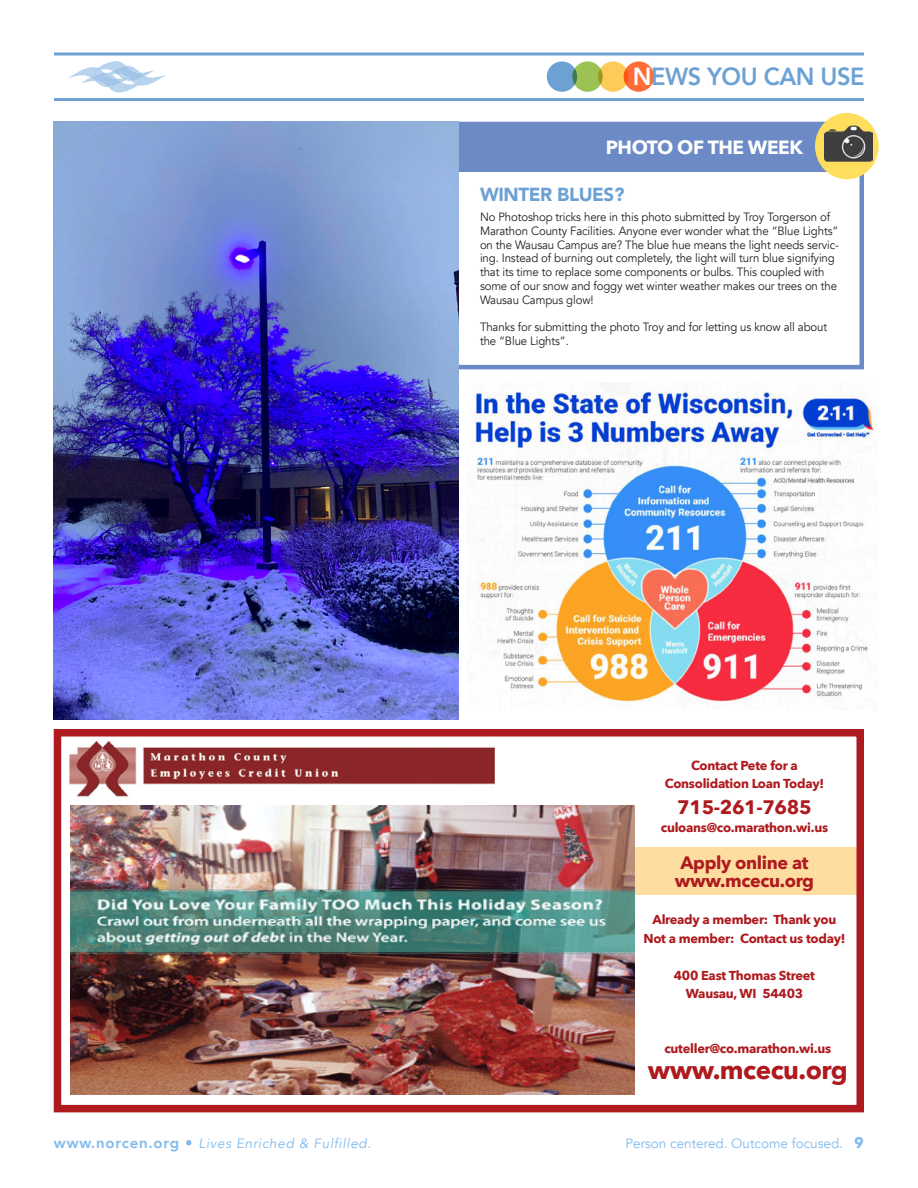
<style>
.page{position:relative;width:918px;height:1188px;background:#fff}
.page>*{position:absolute;margin:0;border:0;box-sizing:border-box;transform-origin:0 0}
._1-Header{font:700 25.8px "Avenir Next";letter-spacing:-.02em;color:#ae1a1e}
.t1{font:800 24.75px "Avenir";letter-spacing:-.02em;color:#6da1d4;scale:.95 1}
._1-Header-2{font:700 19.5px "Avenir Next";letter-spacing:-.02em;color:#ae1a1e}
._1-Header-3{font:700 19.05px "Avenir Next";letter-spacing:-.02em;color:#fff}
._1-Header-4{font:900 18.75px "Avenir";letter-spacing:-.02em;color:#6da1d4}
._1-Header-5{font:700 18px/18.5px "Avenir Next";letter-spacing:-.02em;color:#ae1a1e;text-align:center}
.t2{font:italic 13.5px "Avenir";letter-spacing:.05em;color:#7fb9ee}
.t3{font:13.5px "Avenir";color:#7fb9ee}
._1-Header-6{font:700 12.9px/18.5px "Avenir Next";letter-spacing:-.02em;color:#ae1a1e;text-align:center}
._3-BodyCopy{font:12px/13.8px "Avenir";letter-spacing:-.01em;color:#231f20;scale:.95 1}
.s1{color:#fff}
.s2{font-weight:800;font-style:normal;font-size:15px}
.s3{font-family:"Avenir Next";font-weight:700;font-size:15px}
</style>
<div class="page">
<svg style="left:69px;top:61px;width:96px;height:31px"></svg>
<svg style="left:54px;top:52px;width:810px;height:4px;background:#91b8de"></svg>
<hr style="left:54px;top:98px;width:810px;height:3px;background:#6da1d4">
<div style="left:624px;top:61px;width:30px;height:31px;background:#ff6c37;border-radius:50%"></div>
<div style="left:598px;top:61px;width:30px;height:31px;background:#feca5a;border-radius:50%"></div>
<div style="left:572px;top:61px;width:31px;height:31px;background:#9bc253;border-radius:50%"></div>
<div style="left:547px;top:61px;width:30px;height:31px;background:#6da1d4;border-radius:50%"></div>
<div style="left:624px;top:848px;width:240px;height:47px;background:#fedda1"></div>
<img style="left:472px;top:388px;width:403px;height:316px">
<svg style="left:53px;top:119px;width:811px;height:253px"></svg>
<div style="left:459px;top:124px;width:367px;height:47px;background:#6c8bc6"></div>
<div style="left:815px;top:113px;width:64px;height:66px;background:#ffde5d;border-radius:50%"></div>
<img style="left:824px;top:120px;width:48px;height:48px">
<img style="left:54px;top:122px;width:405px;height:597px">
<img style="left:69px;top:740px;width:426px;height:57px">
<div style="left:54px;top:729px;width:810px;height:383px;border:8px solid #ae1a1e"></div>
<img style="left:70px;top:805px;width:564px;height:289px">
<h2 class="t1" style="left:633px;top:58px;width:246px"><span class="s1">N</span>EWS YOU CAN USE</h2>
<p class="_1-Header-3" style="left:606px;top:130px;width:199px">PHOTO OF THE WEEK</p>
<p class="_1-Header-4" style="left:480px;top:183px;width:146px">WINTER BLUES?</p>
<p class="_3-BodyCopy" style="left:480px;top:210px;width:379px">No Photoshop tricks here in this photo submitted by Troy Torgerson of Marathon County Facilities. Anyone ever wonder what the “Blue Lights” on the Wausau Campus are? The blue hue means the light needs servic&shy;ing. Instead of burning out completely, the light will turn blue signifying that its time to replace some components or bulbs. This coupled with some of our snow and foggy wet winter weather makes our trees on the Wausau Campus glow!</p>
<p class="_3-BodyCopy" style="left:480px;top:320px;width:367px">Thanks for submitting the photo Troy and for letting us know all about the “Blue Lights”.</p>
<p class="_1-Header-6" style="left:665px;top:756px;width:161px">Contact Pete for a<br>Consolidation Loan Today!</p>
<p class="_1-Header-2" style="left:677px;top:790px;width:136px">715-261-7685</p>
<p class="_1-Header-6" style="left:661px;top:818px;width:169px">culoans@co.marathon.wi.us</p>
<p class="_1-Header-5" style="left:675px;top:853px;width:141px">Apply online at www.mcecu.org</p>
<p class="_1-Header-6" style="left:653px;top:910px;width:185px">Already a member: Thank you</p>
<p class="_1-Header-6" style="left:643px;top:929px;width:204px">Not a member: Contact us today!</p>
<p class="_1-Header-6" style="left:674px;top:966px;width:143px">400 East Thomas Street<br>Wausau, WI 54403</p>
<p class="_1-Header-6" style="left:664px;top:1039px;width:168px">cuteller@co.marathon.wi.us</p>
<p class="_1-Header" style="left:648px;top:1047px;width:202px">www.mcecu.org</p>
<p class="t2" style="left:54px;top:1136px;width:319px"><span class="s2">www.norcen.org •</span> Lives Enriched &amp; Fulfilled.</p>
<p class="t3" style="left:626px;top:1136px;width:240px">Person centered. Outcome focused. <span class="s3">9</span></p>
</div>
